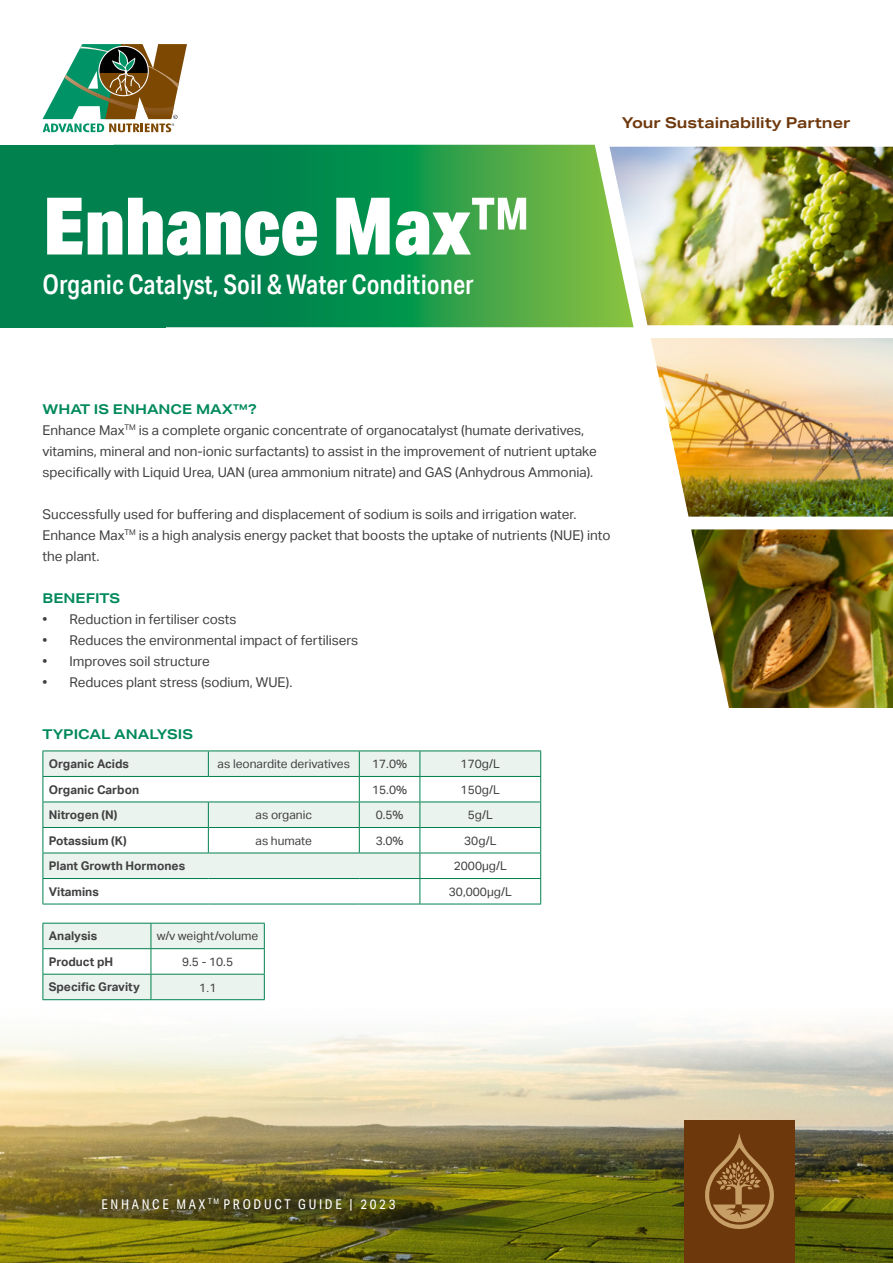
<style>
.page{position:relative;width:893px;height:1263px;background:#fff}
.page>*{position:absolute;margin:0;border:0;box-sizing:border-box;transform-origin:0 0}
.t1{font:900 79.5px "Aktiv Grotesk Cd";color:#fff}
.t2{font:500 27px "Aktiv Grotesk Cd";color:#fff}
.t3{font:700 15px "Aktiv Grotesk Ex";color:#6e380d}
.t4{font:13.5px/21px "Aktiv Grotesk";color:#414042}
.t5{font:700 13.5px "Aktiv Grotesk Ex";color:#00895a}
.t6{font:13.5px "Aktiv Grotesk Cd";letter-spacing:.2em;color:#fff}
.t7{font:12px "Aktiv Grotesk";color:#414042}
.t8{font:700 12px "Aktiv Grotesk";color:#414042}
.s1{font-weight:700}
.s2{font-family:"Arial"}
</style>
<div class="page">
<img style="left:0;top:1025px;width:893px;height:238px">
<svg style="left:166px;top:145px;width:468px;height:182px;background:#23974b"></svg>
<svg style="left:43px;top:44px;width:144px;height:88px"></svg>
<div style="left:0;top:145px;width:166px;height:182px;background:#00814e"></div>
<img style="left:609px;top:147px;width:284px;height:178px">
<img style="left:651px;top:338px;width:242px;height:179px">
<img style="left:691px;top:529px;width:202px;height:179px">
<div style="left:685px;top:1120px;width:110px;height:143px;background:#6e380d"></div>
<svg style="left:705px;top:1133px;width:69px;height:96px"></svg>
<svg style="left:44px;top:751px;width:496px;height:127px;fill:#ebf3ee"></svg>
<hr style="left:43px;top:750px;width:165px;height:1px;background:#00814e">
<hr style="left:208px;top:750px;width:151px;height:1px;background:#00814e">
<hr style="left:359px;top:750px;width:61px;height:1px;background:#00814e">
<hr style="left:420px;top:750px;width:121px;height:1px;background:#00814e">
<hr style="left:43px;top:776px;width:165px;height:1px;background:#00814e">
<hr style="left:208px;top:776px;width:151px;height:1px;background:#00814e">
<hr style="left:359px;top:776px;width:61px;height:1px;background:#00814e">
<hr style="left:420px;top:776px;width:121px;height:1px;background:#00814e">
<hr style="left:43px;top:801px;width:165px;height:1px;background:#00814e">
<hr style="left:208px;top:801px;width:151px;height:1px;background:#00814e">
<hr style="left:359px;top:801px;width:61px;height:1px;background:#00814e">
<hr style="left:420px;top:801px;width:121px;height:1px;background:#00814e">
<hr style="left:43px;top:827px;width:165px;height:1px;background:#00814e">
<hr style="left:208px;top:827px;width:151px;height:1px;background:#00814e">
<hr style="left:359px;top:827px;width:61px;height:1px;background:#00814e">
<hr style="left:420px;top:827px;width:121px;height:1px;background:#00814e">
<hr style="left:43px;top:853px;width:165px;height:1px;background:#00814e">
<hr style="left:208px;top:853px;width:151px;height:1px;background:#00814e">
<hr style="left:359px;top:853px;width:61px;height:1px;background:#00814e">
<hr style="left:420px;top:853px;width:121px;height:1px;background:#00814e">
<hr style="left:43px;top:878px;width:165px;height:1px;background:#00814e">
<svg style="left:43px;top:751px;width:1px;height:153px"></svg>
<hr style="left:208px;top:878px;width:151px;height:1px;background:#00814e">
<hr style="left:359px;top:878px;width:61px;height:1px;background:#00814e">
<hr style="left:420px;top:878px;width:121px;height:1px;background:#00814e">
<svg style="left:540px;top:751px;width:1px;height:153px"></svg>
<hr style="left:43px;top:904px;width:165px;height:1px;background:#00814e">
<hr style="left:208px;top:904px;width:151px;height:1px;background:#00814e">
<hr style="left:359px;top:904px;width:61px;height:1px;background:#00814e">
<hr style="left:420px;top:904px;width:121px;height:1px;background:#00814e">
<svg style="left:208px;top:751px;width:1px;height:25px"></svg>
<svg style="left:208px;top:802px;width:1px;height:51px"></svg>
<svg style="left:359px;top:751px;width:1px;height:102px"></svg>
<svg style="left:420px;top:751px;width:1px;height:153px"></svg>
<svg style="left:43px;top:923px;width:222px;height:77px"></svg>
<hr style="left:151px;top:999px;width:114px;height:1px;background:#00814e">
<h1 class="t1" style="left:43px;top:175px;width:489px">Enhance Max<span class="s1">™</span></h1>
<h2 class="t2" style="left:43px;top:268px;width:433px">Organic Catalyst, Soil &amp; Water Conditioner</h2>
<p class="t3" style="left:622px;top:113px;width:230px">Your Sustainability Partner</p>
<p class="t5" style="left:43px;top:400px;width:216px">WHAT IS ENHANCE MAX™?</p>
<p class="t4" style="left:43px;top:419px;width:556px">Enhance Max<sup>TM</sup> is a complete organic concentrate of organocatalyst (humate derivatives, vitamins, mineral and non-ionic surfactants) to assist in the improvement of nutrient uptake specifically with Liquid Urea, UAN (urea ammonium nitrate) and GAS (Anhydrous Ammonia).</p>
<p class="t4" style="left:43px;top:503px;width:569px">Successfully used for buffering and displacement of sodium is soils and irrigation water.<br>Enhance Max<sup>TM</sup> is a high analysis energy packet that boosts the uptake of nutrients (NUE) into the plant.</p>
<p class="t5" style="left:43px;top:589px;width:79px">BENEFITS</p>
<p class="t4" style="left:43px;top:608px;width:196px">• Reduction in fertiliser costs</p>
<p class="t4" style="left:43px;top:629px;width:317px">• Reduces the environmental impact of fertilisers</p>
<p class="t4" style="left:43px;top:650px;width:169px">• Improves soil structure</p>
<p class="t4" style="left:43px;top:671px;width:251px">• Reduces plant stress (sodium, WUE).</p>
<p class="t5" style="left:43px;top:726px;width:152px">TYPICAL ANALYSIS</p>
<p class="t8" style="left:49px;top:757px;width:82px">Organic Acids</p>
<p class="t7" style="left:218px;top:757px;width:134px">as leonardite derivatives</p>
<p class="t7" style="left:372px;top:757px;width:37px">17.0%</p>
<p class="t7" style="left:461px;top:757px;width:41px">170g/L</p>
<p class="t8" style="left:49px;top:782px;width:92px">Organic Carbon</p>
<p class="t7" style="left:372px;top:782px;width:37px">15.0%</p>
<p class="t7" style="left:461px;top:782px;width:41px">150g/L</p>
<p class="t8" style="left:49px;top:808px;width:70px">Nitrogen (N)</p>
<p class="t7" style="left:256px;top:808px;width:58px">as organic</p>
<p class="t7" style="left:376px;top:808px;width:29px">0.5%</p>
<p class="t7" style="left:468px;top:808px;width:27px">5g/L</p>
<p class="t8" style="left:49px;top:833px;width:79px">Potassium (K)</p>
<p class="t7" style="left:256px;top:833px;width:58px">as humate</p>
<p class="t7" style="left:376px;top:833px;width:29px">3.0%</p>
<p class="t7" style="left:464px;top:833px;width:34px">30g/L</p>
<p class="t8" style="left:49px;top:859px;width:138px">Plant Growth Hormones</p>
<p class="t7" style="left:454px;top:859px;width:55px">2000μg/L</p>
<p class="t8" style="left:49px;top:884px;width:51px">Vitamins</p>
<p class="t7" style="left:449px;top:884px;width:65px">30,000μg/L</p>
<p class="t8" style="left:49px;top:929px;width:50px">Analysis</p>
<p class="t7" style="left:157px;top:929px;width:103px">w/v weight/volume</p>
<p class="t8" style="left:49px;top:954px;width:66px">Product pH</p>
<p class="t7" style="left:182px;top:954px;width:52px">9.5 - 10.5</p>
<p class="t8" style="left:49px;top:980px;width:93px">Specific Gravity</p>
<p class="t7" style="left:199px;top:981px;width:19px">1<span class="s2">.</span>1</p>
<p class="t6" style="left:102px;top:1196px;width:295px">ENHANCE MAX <sup>TM</sup> PRODUCT GUIDE | 2023</p>
</div>
